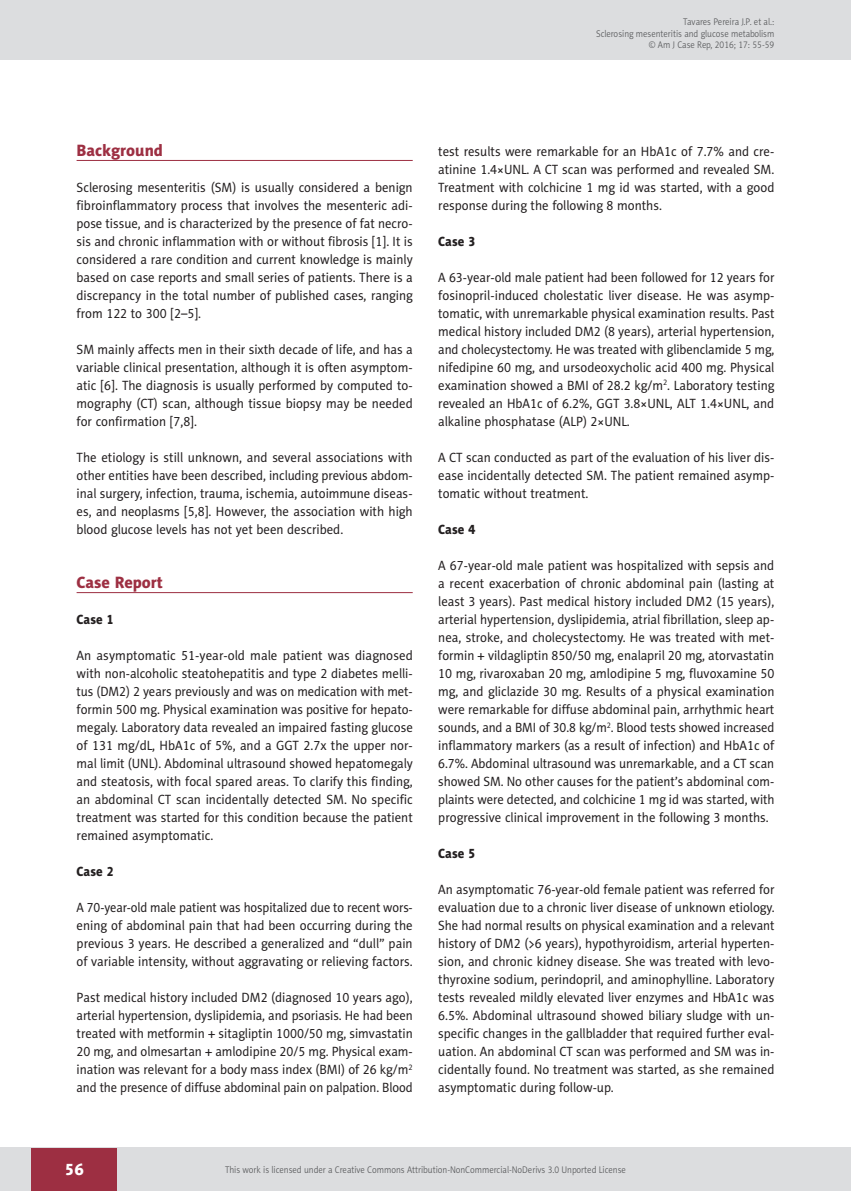
<style>
.page{position:relative;width:851px;height:1191px;background:#fff}
.page>*{position:absolute;margin:0;border:0;box-sizing:border-box;transform-origin:0 0}
.AJCR_Headline_1{font:16.5px "Naomi Sans EFN Heavy";color:#9d2f42}
.t1{font:16.5px "Naomi Sans EFN Heavy";color:#fff}
.AJCR_Body{font:13.5px/18px "Naomi Sans EFN";color:#231f20;text-align:justify;scale:.95 1}
.AJCR_Body-2{font:13.5px/18px "Naomi Sans EFN";color:#231f20;text-align:justify;scale:.96 1}
.AJCR_Body-3{font:13.5px/18px "Naomi Sans EFN";color:#231f20;text-align:justify;scale:.93 1}
.AJCR_Headline_2{font:13.5px "Naomi Sans EFN Heavy";color:#231f20;scale:.95 1}
.AJCR_pagina_zywa{font:9.75px/11.2px "Naomi Sans EFN Light";color:#57585a;text-align:right;scale:.9 1}
.AJCR_pagina_sygnatur{font:9.75px "Naomi Sans EFN Light";color:#57585a;scale:.9 1}
</style>
<div class="page">
<hr style="left:77px;top:160px;width:335px;height:1px;background:#9d2f42">
<hr style="left:77px;top:592px;width:335px;height:1px;background:#9d2f42">
<div style="left:0;top:1148px;width:850px;height:43px;background:#dcdddf"></div>
<div style="left:32px;top:1147px;width:85px;height:43px;background:#9d2f42"></div>
<div style="left:0;top:0;width:850px;height:60px;background:#dcdddf"></div>
<hr style="left:850px;top:0;width:1px;height:60px;background:#dcdddf">
<p class="AJCR_pagina_zywa" style="left:596px;top:16px;width:200px">Tavares Pereira J.P. et al.:<br>Sclerosing mesenteritis and glucose metabolism</p>
<p class="AJCR_pagina_sygnatur" style="left:648px;top:39px;width:141px">© Am J Case Rep, 2016; 17: 55-59</p>
<p class="AJCR_Headline_1" style="left:77px;top:140px;width:88px">Background</p>
<p class="AJCR_Body" style="left:77px;top:178px;width:355px">Sclerosing mesenteritis (SM) is usually considered a benign fibroinflammatory process that involves the mesenteric adi&shy;pose tissue, and is characterized by the presence of fat necro&shy;sis and chronic inflammation with or without fibrosis [1]. It is considered a rare condition and current knowledge is mainly based on case reports and small series of patients. There is a discrepancy in the total number of published cases, ranging from 122 to 300 [2–5].</p>
<p class="AJCR_Body" style="left:77px;top:340px;width:355px">SM mainly affects men in their sixth decade of life, and has a variable clinical presentation, although it is often asymptom&shy;atic [6]. The diagnosis is usually performed by computed to&shy;mography (CT) scan, although tissue biopsy may be needed for confirmation [7,8].</p>
<p class="AJCR_Body" style="left:77px;top:448px;width:355px">The etiology is still unknown, and several associations with other entities have been described, including previous abdom&shy;inal surgery, infection, trauma, ischemia, autoimmune diseas&shy;es, and neoplasms [5,8]. However, the association with high blood glucose levels has not yet been described.</p>
<p class="AJCR_Headline_1" style="left:77px;top:572px;width:88px">Case Report</p>
<p class="AJCR_Headline_2" style="left:77px;top:611px;width:41px">Case 1</p>
<p class="AJCR_Body-2" style="left:77px;top:646px;width:352px">An asymptomatic 51-year-old male patient was diagnosed with non-alcoholic steatohepatitis and type 2 diabetes melli&shy;tus (DM2) 2 years previously and was on medication with met&shy;formin 500 mg. Physical examination was positive for hepato&shy;megaly. Laboratory data revealed an impaired fasting glucose of 131 mg/dL, HbA1c of 5%, and a GGT 2.7x the upper nor&shy;mal limit (UNL). Abdominal ultrasound showed hepatomegaly and steatosis, with focal spared areas. To clarify this finding, an abdominal CT scan incidentally detected SM. No specific treatment was started for this condition because the patient remained asymptomatic.</p>
<p class="AJCR_Headline_2" style="left:77px;top:863px;width:41px">Case 2</p>
<p class="AJCR_Body-3" style="left:77px;top:898px;width:363px">A 70-year-old male patient was hospitalized due to recent wors&shy;ening of abdominal pain that had been occurring during the previous 3 years. He described a generalized and “dull” pain of variable intensity, without aggravating or relieving factors.</p>
<p class="AJCR_Body" style="left:77px;top:988px;width:355px">Past medical history included DM2 (diagnosed 10 years ago), arterial hypertension, dyslipidemia, and psoriasis. He had been treated with metformin + sitagliptin 1000/50 mg, simvastatin 20 mg, and olmesartan + amlodipine 20/5 mg. Physical exam&shy;ination was relevant for a body mass index (BMI) of 26 kg/m<sup>2 </sup>and the presence of diffuse abdominal pain on palpation. Blood</p>
<p class="AJCR_Body" style="left:438px;top:142px;width:355px">test results were remarkable for an HbA1c of 7.7% and cre&shy;atinine 1.4×UNL. A CT scan was performed and revealed SM.<br>Treatment with colchicine 1 mg id was started, with a good response during the following 8 months.</p>
<p class="AJCR_Headline_2" style="left:438px;top:233px;width:41px">Case 3</p>
<p class="AJCR_Body" style="left:438px;top:268px;width:355px">A 63-year-old male patient had been followed for 12 years for fosinopril-induced cholestatic liver disease. He was asymp&shy;tomatic, with unremarkable physical examination results. Past medical history included DM2 (8 years), arterial hypertension, and cholecystectomy. He was treated with glibenclamide 5 mg, nifedipine 60 mg, and ursodeoxycholic acid 400 mg. Physical examination showed a BMI of 28.2 kg/m<sup>2</sup>. Laboratory testing revealed an HbA1c of 6.2%, GGT 3.8×UNL, ALT 1.4×UNL, and alkaline phosphatase (ALP) 2×UNL.</p>
<p class="AJCR_Body" style="left:438px;top:448px;width:355px">A CT scan conducted as part of the evaluation of his liver dis&shy;ease incidentally detected SM. The patient remained asymp&shy;tomatic without treatment.</p>
<p class="AJCR_Headline_2" style="left:438px;top:521px;width:41px">Case 4</p>
<p class="AJCR_Body" style="left:438px;top:556px;width:355px">A 67-year-old male patient was hospitalized with sepsis and a recent exacerbation of chronic abdominal pain (lasting at least 3 years). Past medical history included DM2 (15 years), arterial hypertension, dyslipidemia, atrial fibrillation, sleep ap&shy;nea, stroke, and cholecystectomy. He was treated with met&shy;formin + vildagliptin 850/50 mg, enalapril 20 mg, atorvastatin 10 mg, rivaroxaban 20 mg, amlodipine 5 mg, fluvoxamine 50 mg, and gliclazide 30 mg. Results of a physical examination were remarkable for diffuse abdominal pain, arrhythmic heart sounds, and a BMI of 30.8 kg/m<sup>2</sup>. Blood tests showed increased inflammatory markers (as a result of infection) and HbA1c of 6.7%. Abdominal ultrasound was unremarkable, and a CT scan showed SM. No other causes for the patient’s abdominal com&shy;plaints were detected, and colchicine 1 mg id was started, with progressive clinical improvement in the following 3 months.</p>
<p class="AJCR_Headline_2" style="left:438px;top:845px;width:41px">Case 5</p>
<p class="AJCR_Body" style="left:438px;top:880px;width:355px">An asymptomatic 76-year-old female patient was referred for evaluation due to a chronic liver disease of unknown etiology.<br>She had normal results on physical examination and a relevant history of DM2 (&gt;6 years), hypothyroidism, arterial hyperten&shy;sion, and chronic kidney disease. She was treated with levo&shy;thyroxine sodium, perindopril, and aminophylline. Laboratory tests revealed mildly elevated liver enzymes and HbA1c was 6.5%. Abdominal ultrasound showed biliary sludge with un&shy;specific changes in the gallbladder that required further eval&shy;uation. An abdominal CT scan was performed and SM was in&shy;cidentally found. No treatment was started, as she remained asymptomatic during follow-up.</p>
<p class="t1" style="left:65px;top:1159px;width:21px">56</p>
<p class="AJCR_pagina_zywa" style="left:225px;top:1164px;width:447px">This work is licensed under a Creative Commons Attribution-NonCommercial-NoDerivs 3.0 Unported License</p>
</div>
